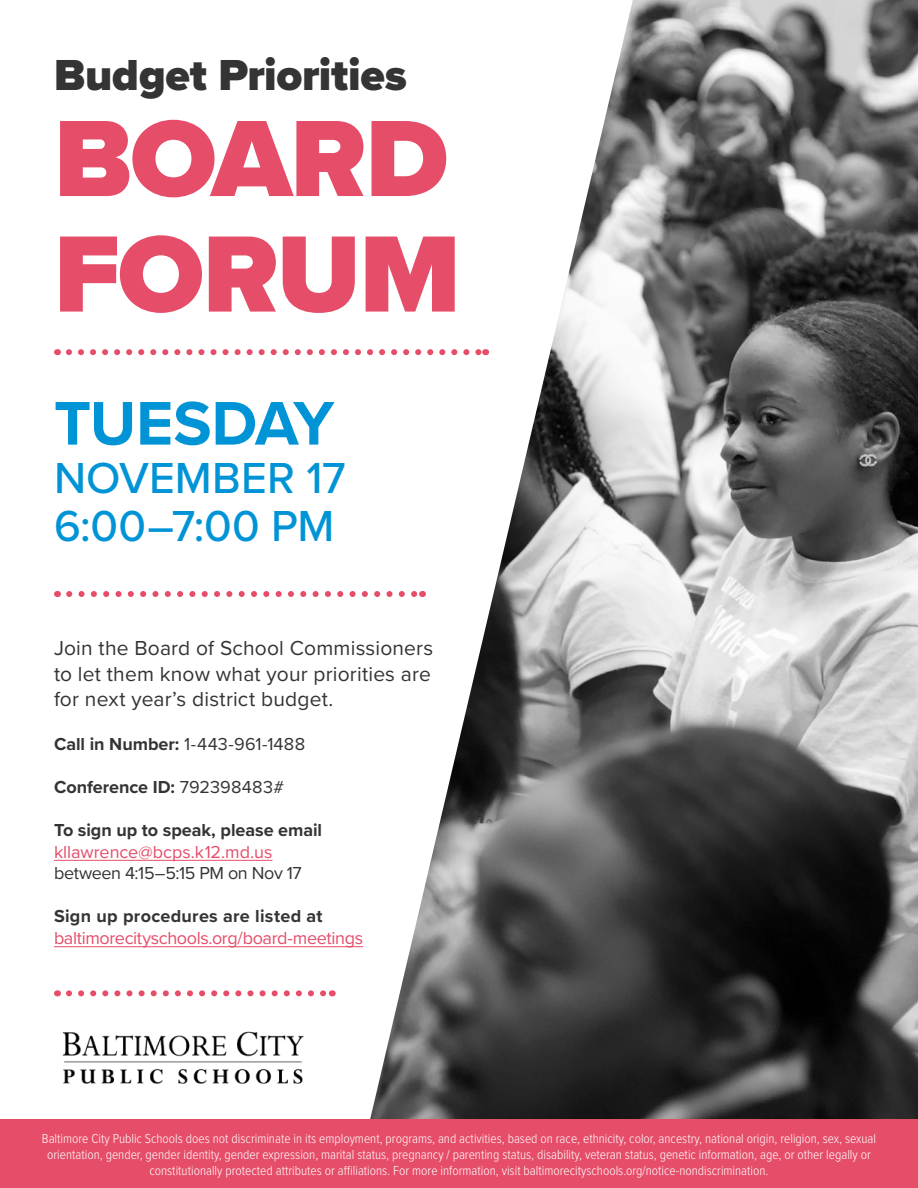
<style>
.page{position:relative;width:918px;height:1188px;background:#fff}
.page>*{position:absolute;margin:0;border:0;box-sizing:border-box;transform-origin:0 0}
.t1{font:900 112.5px/115.5px "Proxima Nova";letter-spacing:-.015em;color:#e64d69}
.t2{font:700 63.9px "Proxima Nova";letter-spacing:-.01em;color:#0094d6}
.t3{font:500 45px/48px "Proxima Nova";color:#0094d6}
.t4{font:900 45px "Proxima Nova";letter-spacing:-.005em;color:#343434}
.t5{font:21px/25.5px "Proxima Nova";letter-spacing:.01em;color:#343434;text-align:justify}
.t6{font:700 18px "Proxima Nova";color:#343434}
.t7{font:18px "Proxima Nova";letter-spacing:-.02em;color:#e64d69}
.t8{font:18px "Proxima Nova";letter-spacing:.015em;color:#343434}
.t9{font:18px "Proxima Nova";color:#e64d69}
.t10{font:18px "Proxima Nova";letter-spacing:-.02em;color:#343434}
.t11{font:300 13.5px/16.2px "Proxima Nova Cond";color:#fff;text-align:center}
.s1{font-weight:700}
.s2{font-weight:400}
</style>
<div class="page">
<hr style="left:54px;top:860px;width:219px;height:1px;background:#e64d69">
<hr style="left:54px;top:946px;width:309px;height:1px;background:#e64d69">
<svg style="left:69px;top:591px;width:285px;height:6px"></svg>
<svg style="left:69px;top:990px;width:257px;height:6px"></svg>
<svg style="left:69px;top:349px;width:280px;height:6px"></svg>
<img style="left:62px;top:1031px;width:242px;height:53px">
<img style="left:354px;top:0;width:564px;height:1119px">
<div style="left:0;top:1119px;width:918px;height:69px;background:#e64d69"></div>
<h3 class="t4" style="left:54px;top:41px;width:354px">Budget Priorities</h3>
<h1 class="t1" style="left:54px;top:100px;width:408px">BOARD<br>FORUM</h1>
<h2 class="t2" style="left:54px;top:376px;width:282px">TUESDAY</h2>
<h3 class="t3" style="left:54px;top:452px;width:293px">NOVEMBER 17<br>6:00–7:00 PM</h3>
<h3 class="t5" style="left:54px;top:635px;width:381px">Join the Board of School Commissioners to let them know what your priorities are for next year’s district budget.</h3>
<h3 class="t8" style="left:54px;top:730px;width:253px"><span class="s1">Call in Number:</span> 1-443-961-1488</h3>
<h3 class="t6" style="left:54px;top:773px;width:232px">Conference ID: <span class="s2">792398483#</span></h3>
<h3 class="t6" style="left:54px;top:816px;width:270px">To sign up to speak, please email</h3>
<h3 class="t9" style="left:54px;top:838px;width:220px">kllawrence@bcps.k12.md.us</h3>
<h3 class="t10" style="left:54px;top:860px;width:249px">between 4:15–5:15 PM on Nov 17</h3>
<h3 class="t6" style="left:54px;top:903px;width:270px">Sign up procedures are listed at</h3>
<h3 class="t7" style="left:54px;top:924px;width:311px">baltimorecityschools.org/board-meetings</h3>
<p class="t11" style="left:42px;top:1129px;width:836px">Baltimore City Public Schools does not discriminate in its employment, programs, and activities, based on race, ethnicity, color, ancestry, national origin, religion, sex, sexual orientation, gender, gender identity, gender expression, marital status, pregnancy / parenting status, disability, veteran status, genetic information, age, or other legally or constitutionally protected attributes or affiliations. For more information, visit baltimorecityschools.org/notice-nondiscrimination.</p>
</div>
